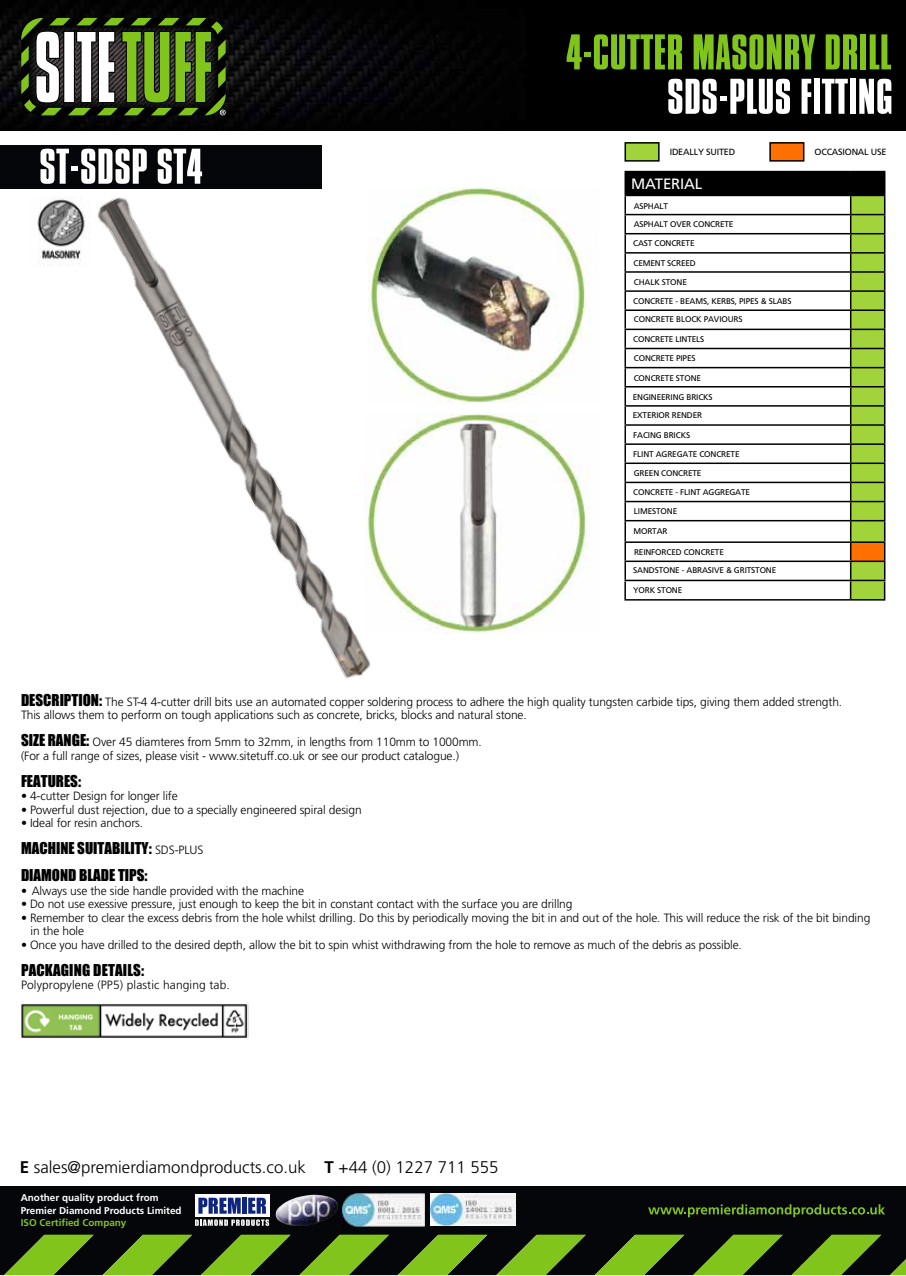
<style>
.page{position:relative;width:906px;height:1276px;background:#fff}
.page>*{position:absolute;margin:0;border:0;box-sizing:border-box;transform-origin:0 0}
.t1{font:52.5px "Compacta Std";color:#fff}
.t2{font:52.5px "Compacta Std";color:#80c41c}
.t3{font:39px "Impact";color:#fff}
.t4{font:300 16.8px "Frutiger";color:#000}
.t5{font:15px/27px "Impact";color:#000}
.t6{font:15px "Frutiger";letter-spacing:-.02em;color:#fff}
.t7{font:300 12px/13.5px "Frutiger";letter-spacing:-.01em;color:#000}
.t8{font:300 12px "Frutiger";letter-spacing:.01em;color:#000}
.t9{font:700 9.9px "Frutiger";color:#fff}
.t10{font:700 9.9px "Frutiger";color:#80c41c}
.t11{font:9px "Frutiger";letter-spacing:-.02em;color:#000}
.t12{font:8.25px/18px "Frutiger";letter-spacing:-.02em;color:#000}
.s1{font-family:"Impact";font-weight:400;font-size:15px}
.s2{font-family:"Frutiger";font-weight:300;font-size:12px}
.s3{font-weight:700}
</style>
<div class="page">
<hr style="left:624px;top:171px;width:226px;height:1px;background:#000">
<hr style="left:850px;top:171px;width:35px;height:1px;background:#000">
<div style="left:625px;top:143px;width:34px;height:18px;background:#a1d43a"></div>
<div style="left:624px;top:142px;width:35px;height:20px;border:2px solid #000"></div>
<div style="left:770px;top:143px;width:33px;height:18px;background:#ff7000"></div>
<div style="left:769px;top:142px;width:35px;height:20px;border:2px solid #000"></div>
<img style="left:414px;top:187px;width:177px;height:216px">
<img style="left:0;top:0;width:906px;height:130px">
<svg style="left:21px;top:18px;width:205px;height:97px"></svg>
<div style="left:0;top:145px;width:322px;height:44px;background:#050609"></div>
<div style="left:0;top:1185px;width:906px;height:49px;background:#050609"></div>
<svg style="left:0;top:1234px;width:906px;height:41px;background:#416313"></svg>
<svg style="left:648px;top:1204px;width:237px;height:13px"></svg>
<img style="left:275px;top:1194px;width:63px;height:32px">
<div style="left:195px;top:1194px;width:74px;height:23px;background:linear-gradient(to right,#fff,#fff)"></div>
<svg style="left:195px;top:1219px;width:74px;height:7px"></svg>
<svg style="left:196px;top:1197px;width:45px;height:16px"></svg>
<hr style="left:242px;top:1197px;width:4px;height:16px;background:#0e2580">
<svg style="left:248px;top:1197px;width:18px;height:16px"></svg>
<img style="left:430px;top:1193px;width:85px;height:32px">
<img style="left:343px;top:1193px;width:81px;height:33px">
<svg style="left:624px;top:172px;width:261px;height:427px"></svg>
<hr style="left:624px;top:599px;width:226px;height:1px;background:#000">
<hr style="left:850px;top:599px;width:35px;height:1px;background:#000">
<img style="left:37px;top:201px;width:15px;height:65px">
<img style="left:414px;top:414px;width:175px;height:219px">
<img style="left:52px;top:197px;width:362px;height:482px">
<img style="left:21px;top:1004px;width:228px;height:34px">
<h1 class="t1" style="left:39px;top:138px;width:165px">ST-SDSP ST4</h1>
<h2 class="t3" style="left:20px;top:141px;width:102px">P4-CM</h2>
<h1 class="t2" style="left:566px;top:24px;width:327px">4-CUTTER MASONRY DRILL</h1>
<h1 class="t1" style="left:667px;top:68px;width:227px">SDS-PLUS FITTING</h1>
<p class="t11" style="left:669px;top:146px;width:67px">IDEALLY SUITED</p>
<p class="t11" style="left:814px;top:146px;width:73px">OCCASIONAL USE</p>
<p class="t6" style="left:631px;top:175px;width:72px">MATERIAL</p>
<p class="t12" style="left:634px;top:197px;width:36px">ASPHALT</p>
<p class="t12" style="left:634px;top:215px;width:101px">ASPHALT OVER CONCRETE</p>
<p class="t12" style="left:633px;top:235px;width:63px">CAST CONCRETE</p>
<p class="t12" style="left:633px;top:254px;width:64px">CEMENT SCREED</p>
<p class="t12" style="left:634px;top:273px;width:55px">CHALK STONE</p>
<p class="t12" style="left:633px;top:292px;width:160px">CONCRETE - BEAMS, KERBS, PIPES &amp; SLABS</p>
<p class="t12" style="left:634px;top:311px;width:110px">CONCRETE BLOCK PAVIOURS</p>
<p class="t12" style="left:633px;top:330px;width:73px">CONCRETE LINTELS</p>
<p class="t12" style="left:634px;top:349px;width:63px">CONCRETE PIPES</p>
<p class="t12" style="left:634px;top:369px;width:69px">CONCRETE STONE</p>
<p class="t12" style="left:633px;top:388px;width:81px">ENGINEERING BRICKS<br>EXTERIOR RENDER</p>
<p class="t12" style="left:633px;top:426px;width:58px">FACING BRICKS</p>
<p class="t12" style="left:633px;top:445px;width:108px">FLINT AGREGATE CONCRETE</p>
<p class="t12" style="left:634px;top:464px;width:69px">GREEN CONCRETE</p>
<p class="t12" style="left:633px;top:483px;width:118px">CONCRETE - FLINT AGGREGATE</p>
<p class="t12" style="left:634px;top:502px;width:45px">LIMESTONE</p>
<p class="t12" style="left:633px;top:522px;width:36px">MORTAR</p>
<p class="t12" style="left:634px;top:543px;width:91px">REINFORCED CONCRETE</p>
<p class="t12" style="left:633px;top:561px;width:144px">SANDSTONE - ABRASIVE &amp; GRITSTONE</p>
<p class="t12" style="left:633px;top:581px;width:51px">YORK STONE</p>
<p class="t7" style="left:21px;top:695px;width:822px"><span class="s1">DESCRIPTION:</span> The ST-4 4-cutter drill bits use an automated copper soldering process to adhere the high quality tungsten carbide tips, giving them added strength.<br>This allows them to perform on tough applications such as concrete, bricks, blocks and natural stone.</p>
<p class="t7" style="left:21px;top:735px;width:462px"><span class="s1">SIZE RANGE:</span> Over 45 diamteres from 5mm to 32mm, in lengths from 110mm to 1000mm. (For a full range of sizes, please visit - www.sitetuff.co.uk or see our product catalogue.)</p>
<p class="t5" style="left:21px;top:767px;width:62px">FEATURES:</p>
<p class="t7" style="left:21px;top:789px;width:158px">• 4-cutter Design for longer life</p>
<p class="t7" style="left:21px;top:803px;width:342px">• Powerful dust rejection, due to a specially engineered spiral design</p>
<p class="t7" style="left:21px;top:816px;width:124px">• Ideal for resin anchors.</p>
<p class="t5" style="left:21px;top:835px;width:184px">MACHINE SUITABILITY: <span class="s2">SDS-PLUS<br></span>DIAMOND BLADE TIPS:</p>
<p class="t7" style="left:21px;top:884px;width:285px">• Always use the side handle provided with the machine</p>
<p class="t7" style="left:21px;top:897px;width:553px">• Do not use exessive pressure, just enough to keep the bit in constant contact with the surface you are drillng</p>
<p class="t7" style="left:31px;top:911px;width:841px;text-indent:-10px">• Remember to clear the excess debris from the hole whilst drilling. Do this by periodically moving the bit in and out of the hole. This will reduce the risk of the bit binding in the hole</p>
<p class="t7" style="left:21px;top:938px;width:722px">• Once you have drilled to the desired depth, allow the bit to spin whist withdrawing from the hole to remove as much of the debris as possible.</p>
<p class="t5" style="left:21px;top:956px;width:125px">PACKAGING DETAILS:</p>
<p class="t8" style="left:21px;top:978px;width:210px">Polypropylene (PP5) plastic hanging tab.</p>
<h3 class="t4" style="left:20px;top:1157px;width:480px"><span class="s3">E</span> sales@premierdiamondproducts.co.uk <span class="s3">T</span> +44 (0) 1227 711 555</h3>
<p class="t9" style="left:21px;top:1192px;width:139px">Another quality product from</p>
<p class="t9" style="left:21px;top:1204px;width:162px">Premier Diamond Products Limited</p>
<p class="t10" style="left:21px;top:1216px;width:107px">ISO Certified Company</p>
</div>
